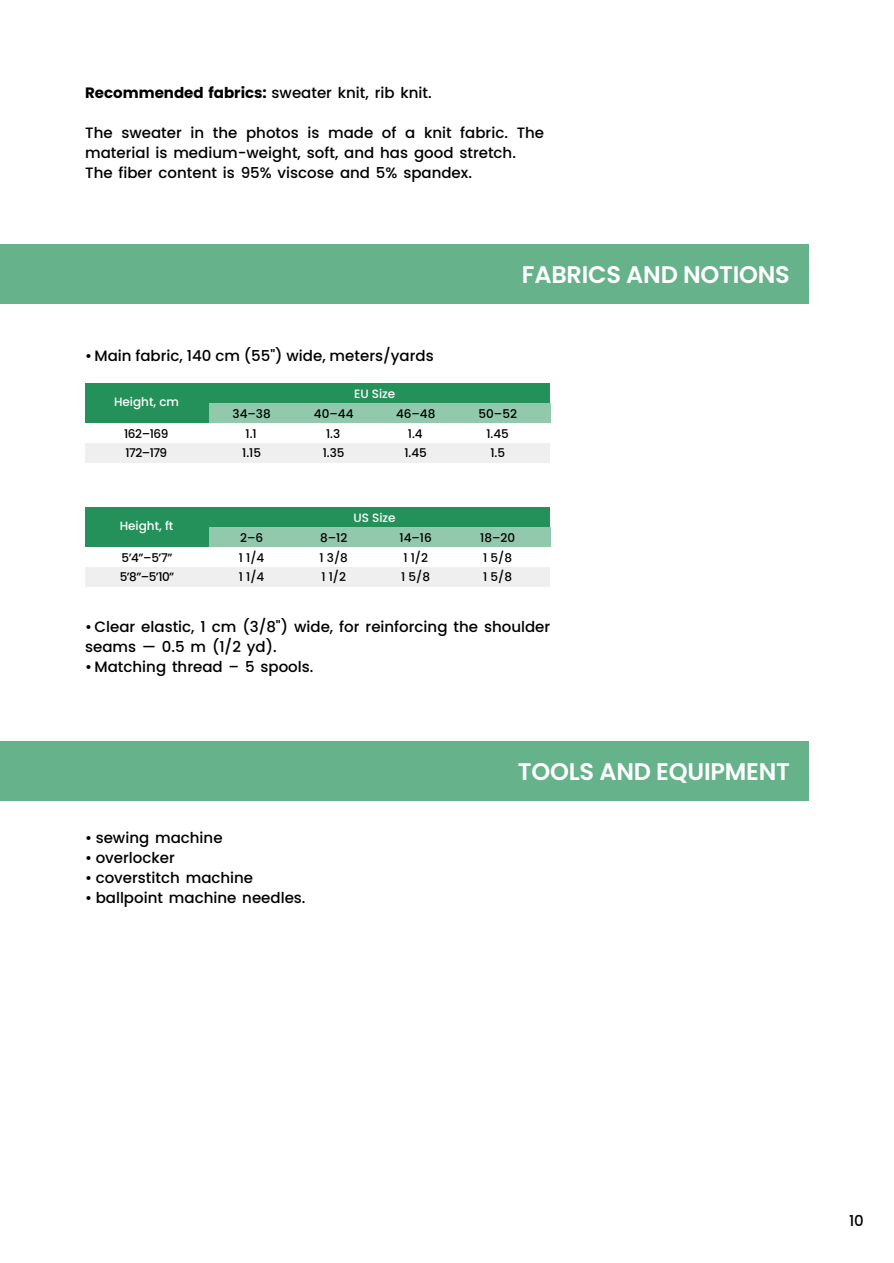
<style>
.page{position:relative;width:894px;height:1263px;background:#fff}
.page>*{position:absolute;margin:0;border:0;box-sizing:border-box;transform-origin:0 0}
.t1{font:600 24px "Poppins";letter-spacing:-.01em;color:#fff}
.t2{font:500 15px/20px "Poppins";color:#000}
.t3{font:500 12px/19.8px "Poppins";color:#000}
.t4{font:500 12px "Poppins";color:#fff}
.t5{font:500 12px/19.8px "Poppins";letter-spacing:-.04em;color:#000}
.s1{font-weight:700}
</style>
<div class="page">
<div style="left:85px;top:383px;width:124px;height:40px;background:#25915a"></div>
<div style="left:85px;top:507px;width:124px;height:40px;background:#25915a"></div>
<div style="left:0;top:244px;width:807px;height:60px;background:#66b28b"></div>
<div style="left:0;top:741px;width:807px;height:59px;background:#66b28b"></div>
<div style="left:85px;top:443px;width:465px;height:20px;background:#efefef"></div>
<div style="left:85px;top:567px;width:465px;height:20px;background:#efefef"></div>
<div style="left:208px;top:383px;width:342px;height:20px;background:#25915a"></div>
<div style="left:208px;top:507px;width:342px;height:20px;background:#25915a"></div>
<div style="left:209px;top:403px;width:341px;height:20px;background:#92c8ac"></div>
<div style="left:209px;top:527px;width:341px;height:20px;background:#92c8ac"></div>
<p class="t2" style="left:85px;top:83px;width:348px"><span class="s1">Recommended fabrics:</span> sweater knit, rib knit.</p>
<p class="t2" style="left:85px;top:122px;width:460px">The sweater in the photos is made of a knit fabric. The material is medium-weight, soft, and has good stretch.<br>The fiber content is 95% viscose and 5% spandex.</p>
<h1 class="t1" style="left:521px;top:258px;width:269px">FABRICS AND NOTIONS</h1>
<p class="t2" style="left:85px;top:346px;width:350px">• Main fabric, 140 cm (55") wide, meters/yards</p>
<p class="t4" style="left:114px;top:393px;width:66px">Height, cm</p>
<p class="t4" style="left:354px;top:385px;width:43px">EU Size</p>
<p class="t3" style="left:396px;top:404px;width:41px">46–48</p>
<p class="t3" style="left:232px;top:404px;width:40px">34–38</p>
<p class="t3" style="left:314px;top:404px;width:41px">40–44</p>
<p class="t3" style="left:478px;top:404px;width:40px">50–52</p>
<p class="t5" style="left:124px;top:424px;width:46px">162–169<br>172–179</p>
<p class="t3" style="left:242px;top:424px;width:20px">1.1<br>1.15</p>
<p class="t3" style="left:322px;top:424px;width:23px">1.3<br>1.35</p>
<p class="t3" style="left:404px;top:424px;width:24px">1.4<br>1.45</p>
<p class="t3" style="left:486px;top:424px;width:24px;text-align:center">1.45<br>1.5</p>
<p class="t4" style="left:120px;top:517px;width:55px">Height, ft</p>
<p class="t3" style="left:240px;top:528px;width:25px">2–6</p>
<p class="t4" style="left:353px;top:509px;width:44px">US Size</p>
<p class="t3" style="left:320px;top:528px;width:29px">8–12</p>
<p class="t3" style="left:399px;top:528px;width:34px">14–16</p>
<p class="t3" style="left:480px;top:528px;width:36px">18–20</p>
<p class="t3" style="left:120px;top:547px;width:56px">5’4”–5’7”<br>5’8”–5’10”</p>
<p class="t3" style="left:239px;top:547px;width:27px">1 1/4<br>1 1/4</p>
<p class="t3" style="left:319px;top:547px;width:30px">1 3/8<br>1 1/2</p>
<p class="t3" style="left:401px;top:547px;width:30px">1 1/2<br>1 5/8</p>
<p class="t3" style="left:483px;top:547px;width:30px">1 5/8<br>1 5/8</p>
<p class="t2" style="left:85px;top:617px;width:466px">• Clear elastic, 1 cm (3/8") wide, for reinforcing the shoulder seams — 0.5 m (1/2 yd).</p>
<p class="t2" style="left:85px;top:657px;width:230px">• Matching thread – 5 spools.</p>
<p class="t2" style="left:85px;top:828px;width:139px">• sewing machine</p>
<p class="t2" style="left:85px;top:848px;width:91px">• overlocker</p>
<p class="t2" style="left:85px;top:868px;width:169px">• coverstitch machine</p>
<p class="t2" style="left:85px;top:888px;width:222px">• ballpoint machine needles.</p>
<h1 class="t1" style="left:517px;top:755px;width:273px">TOOLS AND EQUIPMENT</h1>
<p class="t2" style="left:848px;top:1210px;width:16px">10</p>
</div>
